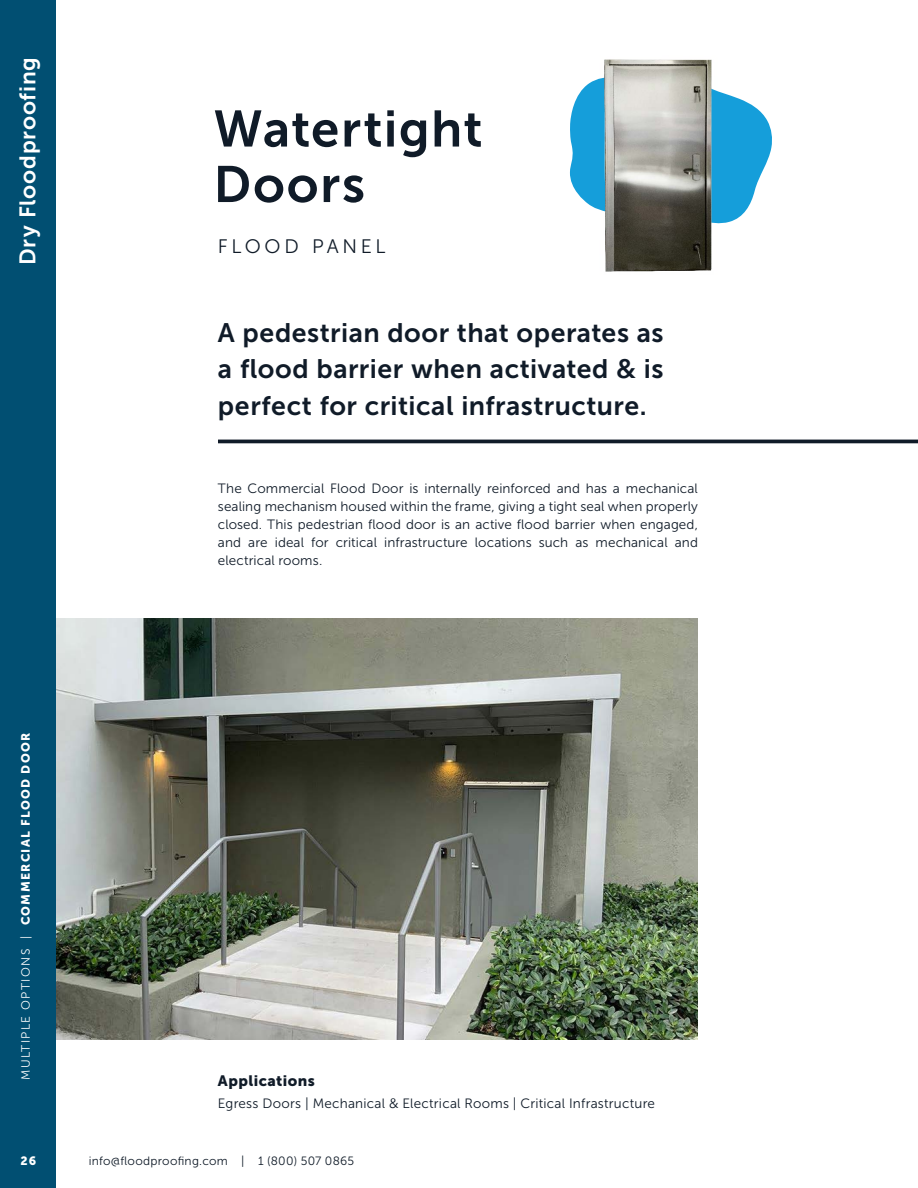
<style>
.page{position:relative;width:918px;height:1188px;background:#fff}
.page>*{position:absolute;margin:0;border:0;box-sizing:border-box;transform-origin:0 0}
.t1{font:51px "Museo Sans 700";letter-spacing:.03em;color:#101b28}
.t2{font:26.7px/36.8px "Museo Sans 700";letter-spacing:.02em;color:#101b28;text-align:justify}
.t3{font:22.5px "Museo Sans 700";letter-spacing:.035em;color:#fff}
.t4{font:19.5px "Museo Sans 300";letter-spacing:.185em;color:#101b28}
.t5{font:15px "Museo Sans 900";letter-spacing:.03em;color:#101b28}
.t6{font:13.5px/18px "Museo Sans 300";letter-spacing:.01em;color:#101b28;text-align:justify}
.t7{font:12px "Museo Sans 900";letter-spacing:.11em;color:#fff}
.t8{font:12px "Museo Sans 300";letter-spacing:.02em;color:#101b28}
.s1{font-family:"Avenir Next";font-weight:600}
.s2{font-family:"Museo Sans 300"}
.s3{font-family:"Avenir Next"}
</style>
<div class="page">
<img style="left:55px;top:619px;width:643px;height:420px">
<svg style="left:570px;top:80px;width:202px;height:143px"></svg>
<hr style="left:218px;top:440px;width:700px;height:3px;background:#101b28">
<div style="left:0;top:0;width:55px;height:1188px;background:#014f72"></div>
<img style="left:594px;top:59px;width:129px;height:213px">
<p class="t3" style="left:15px;top:265px;width:210px;rotate:-90deg">Dry Floodproofing</p>
<p class="t1" style="left:213px;top:101px;width:271px">Watertight</p>
<p class="t1" style="left:213px;top:156px;width:153px">Doors</p>
<p class="t4" style="left:218px;top:235px;width:169px">FLOOD PANEL</p>
<p class="t2" style="left:218px;top:314px;width:447px">A pedestrian door that operates as a flood barrier when activated <span class="s1">&amp;</span> is perfect for critical infrastructure.</p>
<p class="t6" style="left:218px;top:479px;width:482px">The Commercial Flood Door is internally reinforced and has a mechanical sealing mechanism housed within the frame, giving a tight seal when properly closed. This pedestrian flood door is an active flood barrier when engaged, and are ideal for critical infrastructure locations such as mechanical and electrical rooms.</p>
<p class="t7" style="left:19px;top:1080px;width:349px;rotate:-90deg"><span class="s2">MULTIPLE OPTIONS |</span> COMMERCIAL FLOOD DOOR</p>
<p class="t7" style="left:20px;top:1154px;width:17px">26</p>
<p class="t5" style="left:218px;top:1072px;width:98px">Applications</p>
<p class="t6" style="left:218px;top:1094px;width:439px">Egress Doors | Mechanical <span class="s3">&amp;</span> Electrical Rooms | Critical Infrastructure</p>
<p class="t8" style="left:89px;top:1154px;width:267px">info@floodproofing.com | 1 (800) 507 0865</p>
</div>
